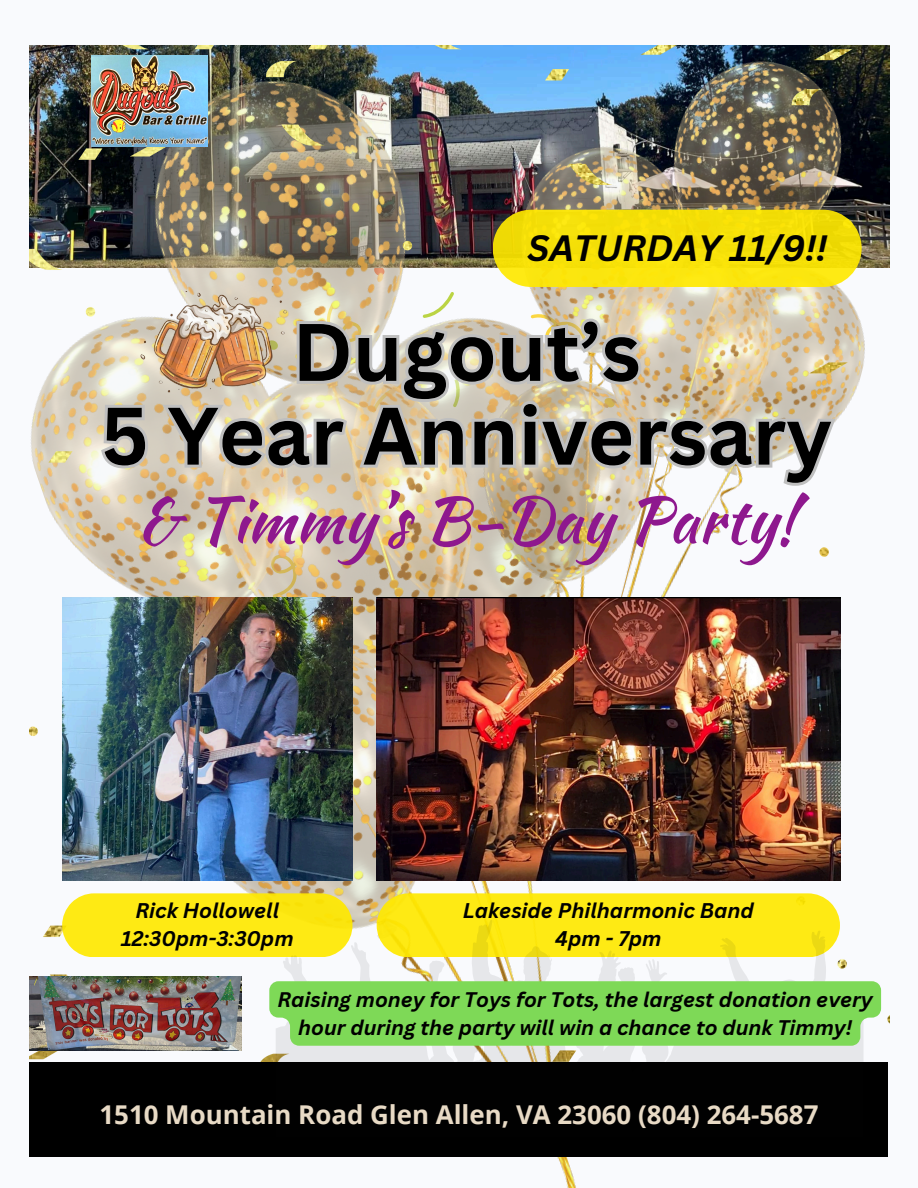
<style>
.page{position:relative;width:918px;height:1188px;background:#fff}
.page>*{position:absolute;margin:0;border:0;box-sizing:border-box;transform-origin:0 0}
.t1{font:700 79.5px/83.7px "Canva Sans";color:#000;text-align:center}
.t2{font:63.3px "Kaushan Script";color:#8e188e}
.t3{font:italic 700 35.7px "Canva Sans";color:#000}
.t4{font:700 25.95px "Open Sans";color:#e8dac5}
.t5{font:italic 700 20.7px/28.5px "Canva Sans";color:#000;text-align:center}
.t6{font:italic 700 20.55px/28.2px "Canva Sans";color:#000;text-align:center}
</style>
<div class="page">
<img style="left:30px;top:46px;width:859px;height:1016px">
<svg style="left:294px;top:257px;width:352px;height:139px"></svg>
<svg style="left:98px;top:396px;width:742px;height:94px;background:#d4cab6"></svg>
<img style="left:92px;top:55px;width:116px;height:91px">
<div style="left:30px;top:1062px;width:858px;height:95px;background:#000"></div>
<img style="left:62px;top:598px;width:290px;height:282px">
<svg style="left:377px;top:893px;width:463px;height:27px;background:#fce91c"></svg>
<img style="left:377px;top:598px;width:463px;height:282px">
<svg style="left:62px;top:893px;width:291px;height:64px;background:#fce91d"></svg>
<div style="left:493px;top:210px;width:369px;height:77px;background:#f6e008;border-radius:39px"></div>
<img style="left:30px;top:976px;width:211px;height:75px">
<img style="left:141px;top:287px;width:146px;height:106px">
<svg style="left:276px;top:920px;width:588px;height:142px"></svg>
<div style="left:269px;top:981px;width:612px;height:65px;background:#7ed957"></div>
<p class="t3" style="left:528px;top:223px;width:301px">SATURDAY 11/9!!</p>
<p class="t1" style="left:101px;top:308px;width:733px">Dugout’s<br>5 Year Anniversary</p>
<p class="t2" style="left:137px;top:474px;width:660px">&amp; Timmy’s B-Day Party!</p>
<p class="t5" style="left:136px;top:895px;width:145px">Rick Hollowell</p>
<p class="t5" style="left:121px;top:924px;width:174px">12:30pm-3:30pm</p>
<h2 class="t5" style="left:463px;top:895px;width:293px">Lakeside Philharmonic Band<br>4pm - 7pm</h2>
<p class="t6" style="left:278px;top:985px;width:597px">Raising money for Toys for Tots, the largest donation every hour during the party will win a chance to dunk Timmy!</p>
<p class="t4" style="left:99px;top:1096px;width:721px">1510 Mountain Road Glen Allen, VA 23060 (804) 264-5687</p>
</div>
